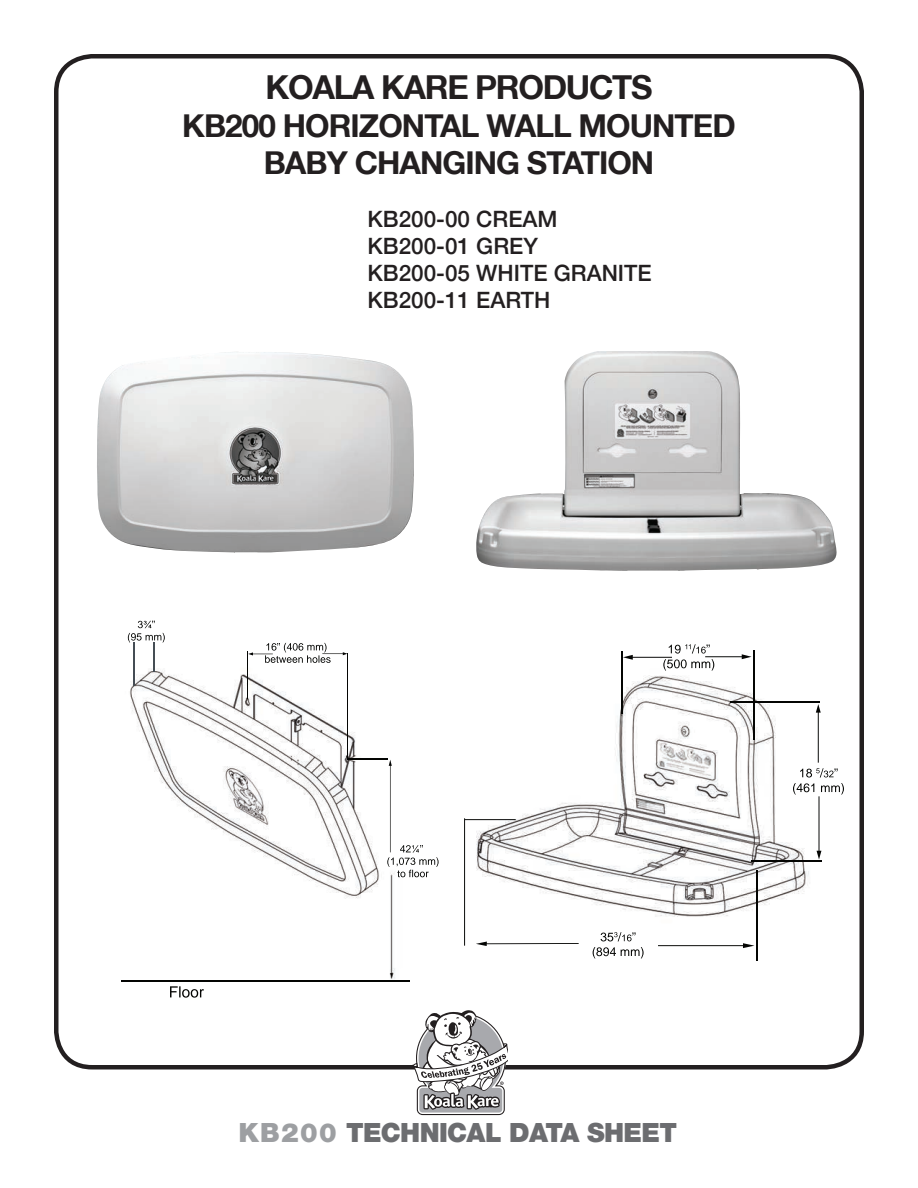
<style>
.page{position:relative;width:918px;height:1188px;background:#fff}
.page>*{position:absolute;margin:0;border:0;box-sizing:border-box;transform-origin:0 0}
.t1{font:700 33px "Helvetica Neue LT";letter-spacing:-.04em;color:#231f20}
.t2{font:700 31.5px/37.8px "Helvetica Neue LT";letter-spacing:-.03em;color:#231f20;text-align:center}
.t3{font:900 26.4px "Helvetica Neue LT";letter-spacing:-.025em;color:#6c6d70}
.t4{font:500 22.5px/27px "Helvetica Neue LT";color:#231f20}
.s1{color:#9d9fa2}
</style>
<div class="page">
<img style="left:97px;top:352px;width:317px;height:201px">
<img style="left:476px;top:351px;width:361px;height:220px">
<div style="left:54px;top:54px;width:810px;height:1016px;border:4px solid #231f20;border-radius:36px"></div>
<img style="left:516px;top:644px;width:328px;height:317px">
<img style="left:754px;top:650px;width:1px;height:89px">
<img style="left:464px;top:818px;width:52px;height:128px">
<img style="left:757px;top:871px;width:1px;height:89px">
<img style="left:476px;top:942px;width:103px;height:4px">
<img style="left:658px;top:943px;width:96px;height:5px">
<img style="left:623px;top:655px;width:49px;height:5px">
<img style="left:731px;top:702px;width:89px;height:1px">
<img style="left:752px;top:861px;width:69px;height:1px">
<img style="left:816px;top:704px;width:5px;height:59px">
<img style="left:817px;top:796px;width:4px;height:64px">
<img style="left:705px;top:654px;width:47px;height:5px">
<img style="left:621px;top:652px;width:1px;height:62px">
<img style="left:121px;top:620px;width:318px;height:378px">
<img style="left:389px;top:760px;width:3px;height:92px">
<img style="left:134px;top:643px;width:1px;height:42px">
<svg style="left:154px;top:643px;width:1px;height:28px"></svg>
<img style="left:247px;top:651px;width:1px;height:48px">
<img style="left:347px;top:654px;width:1px;height:103px">
<img style="left:121px;top:980px;width:288px;height:1px">
<img style="left:348px;top:759px;width:39px;height:1px">
<img style="left:248px;top:652px;width:25px;height:3px">
<img style="left:322px;top:652px;width:25px;height:3px">
<svg style="left:411px;top:1010px;width:96px;height:105px"></svg>
<h1 class="t1" style="left:266px;top:67px;width:388px">KOALA KARE PRODUCTS</h1>
<h2 class="t2" style="left:182px;top:106px;width:555px">KB200 HORIZONTAL WALL MOUNTED<br>BABY CHANGING STATION</h2>
<p class="t4" style="left:368px;top:205px;width:286px">KB200-00 CREAM<br>KB200-01 GREY<br>KB200-05 WHITE GRANITE<br>KB200-11 EARTH</p>
<p class="t3" style="left:238px;top:1117px;width:440px"><span class="s1">KB200</span> TECHNICAL DATA SHEET</p>
</div>
